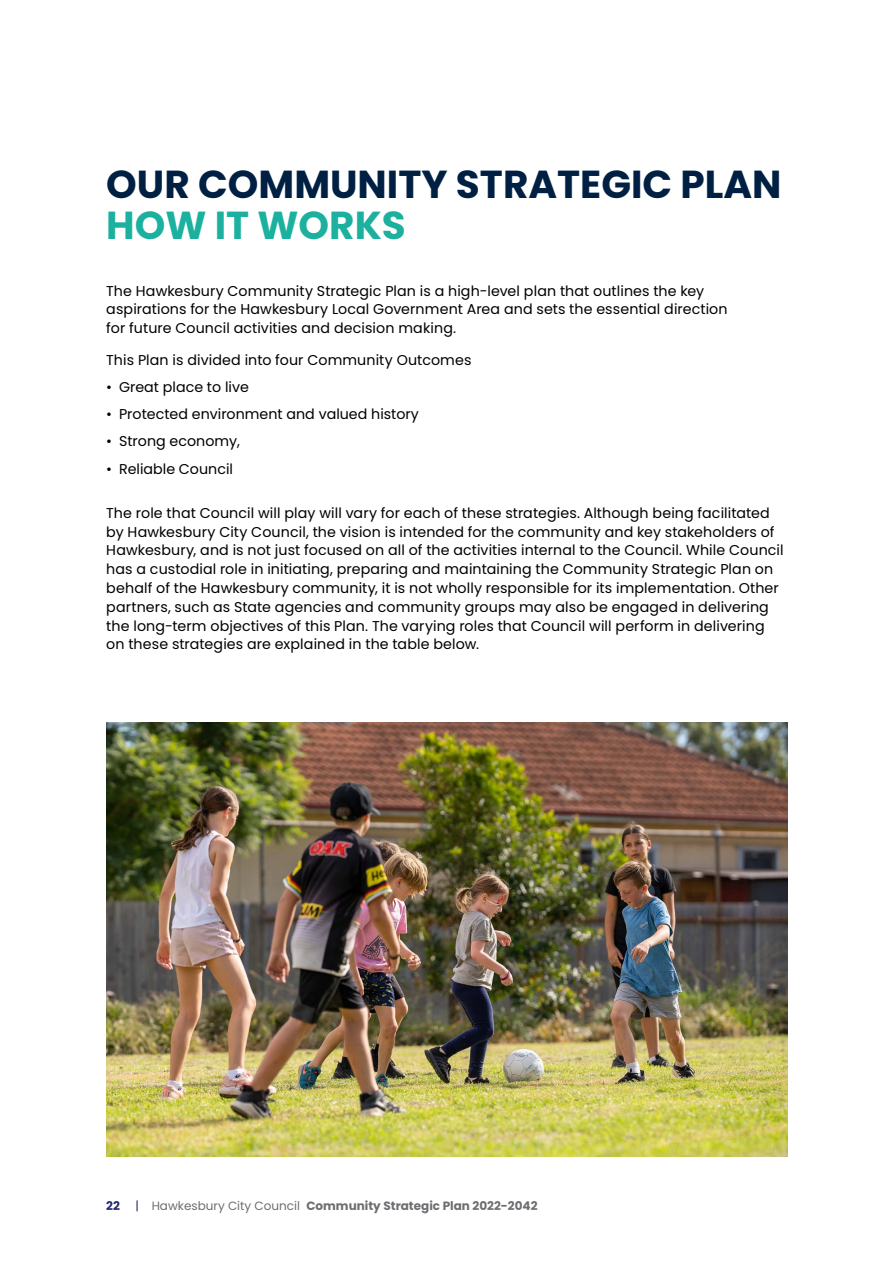
<style>
.page{position:relative;width:893px;height:1263px;background:#fff}
.page>*{position:absolute;margin:0;border:0;box-sizing:border-box;transform-origin:0 0}
.t1{font:700 39px "Poppins";color:#002043}
.t2{font:700 39px "Poppins";color:#1bb19e}
.t3{font:14.25px/18.8px "Poppins";letter-spacing:.005em;color:#000}
.t4{font:700 12px "Poppins";color:#6d6e71}
.t5{font:700 12px "Poppins";color:#232a72}
.s1{font-weight:400;color:#232a72}
.s2{font-weight:400}
</style>
<div class="page">
<img style="left:106px;top:723px;width:682px;height:434px">
<h1 class="t1" style="left:106px;top:162px;width:677px">OUR COMMUNITY STRATEGIC PLAN</h1>
<h1 class="t2" style="left:106px;top:203px;width:301px">HOW IT WORKS</h1>
<p class="t3" style="left:106px;top:281px;width:623px">The Hawkesbury Community Strategic Plan is a high-level plan that outlines the key aspirations for the Hawkesbury Local Government Area and sets the essential direction for future Council activities and decision making.</p>
<p class="t3" style="left:106px;top:350px;width:367px">This Plan is divided into four Community Outcomes</p>
<p class="t3" style="left:106px;top:378px;width:144px">• Great place to live</p>
<p class="t3" style="left:106px;top:405px;width:314px">• Protected environment and valued history</p>
<p class="t3" style="left:106px;top:432px;width:135px">• Strong economy,</p>
<p class="t3" style="left:106px;top:459px;width:128px">• Reliable Council</p>
<p class="t3" style="left:106px;top:504px;width:679px">The role that Council will play will vary for each of these strategies. Although being facilitated by Hawkesbury City Council, the vision is intended for the community and key stakeholders of Hawkesbury, and is not just focused on all of the activities internal to the Council. While Council has a custodial role in initiating, preparing and maintaining the Community Strategic Plan on behalf of the Hawkesbury community, it is not wholly responsible for its implementation. Other partners, such as State agencies and community groups may also be engaged in delivering the long-term objectives of this Plan. The varying roles that Council will perform in delivering on these strategies are explained in the table below.</p>
<p class="t5" style="left:106px;top:1199px;width:15px">22</p>
<p class="t4" style="left:135px;top:1199px;width:404px"><span class="s1">|</span> <span class="s2">Hawkesbury City Council</span> Community Strategic Plan 2022-2042</p>
</div>
